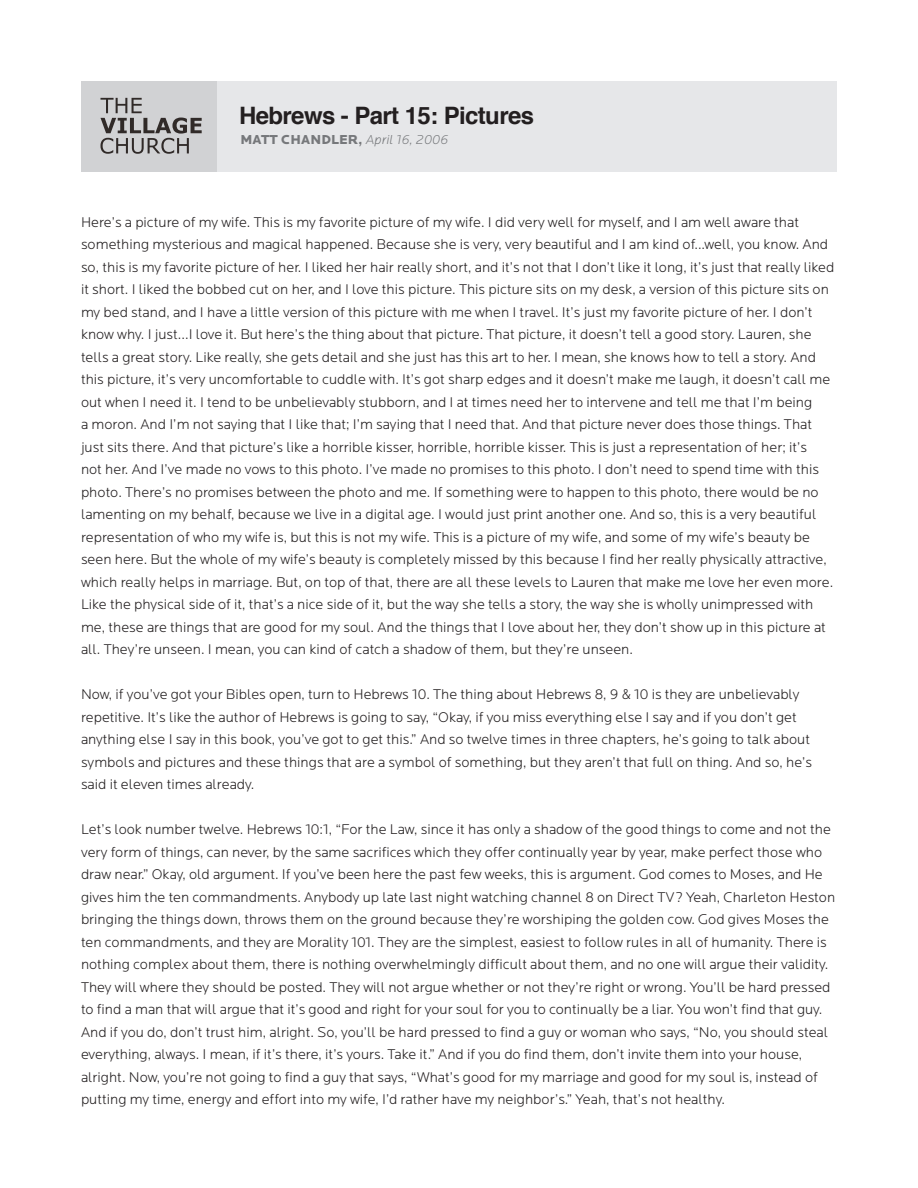
<style>
.page{position:relative;width:918px;height:1188px;background:#fff}
.page>*{position:absolute;margin:0;border:0;box-sizing:border-box;transform-origin:0 0}
.t1{font:700 24px "Helvetica";letter-spacing:-.025em;color:#231f20}
.t2{font:300 14.7px/22.5px "Locator";color:#231f20}
.t3{font:900 13.5px "Locator";letter-spacing:.01em;color:#76787b}
.s1{font-weight:700}
.s2{font-weight:300;font-style:italic}
</style>
<div class="page">
<div style="left:81px;top:81px;width:756px;height:90px;background:#e6e7e9"></div>
<div style="left:81px;top:81px;width:135px;height:90px;background:#d1d2d4"></div>
<svg style="left:100px;top:98px;width:102px;height:56px"></svg>
<p class="t1" style="left:239px;top:96px;width:297px">Hebrews - Part 15: Pictures</p>
<p class="t3" style="left:240px;top:131px;width:209px">MATT CHANDLER<span class="s1">,</span> <span class="s2">April 16, 2006</span></p>
<p class="t2" style="left:81px;top:211px;width:755px">Here’s a picture of my wife. This is my favorite picture of my wife. I did very well for myself, and I am well aware that something mysterious and magical happened. Because she is very, very beautiful and I am kind of...well, you know. And so, this is my favorite picture of her. I liked her hair really short, and it’s not that I don’t like it long, it’s just that really liked it short. I liked the bobbed cut on her, and I love this picture. This picture sits on my desk, a version of this picture sits on my bed stand, and I have a little version of this picture with me when I travel. It’s just my favorite picture of her. I don’t know why. I just...I love it. But here’s the thing about that picture. That picture, it doesn’t tell a good story. Lauren, she tells a great story. Like really, she gets detail and she just has this art to her. I mean, she knows how to tell a story. And this picture, it’s very uncomfortable to cuddle with. It’s got sharp edges and it doesn’t make me laugh, it doesn’t call me out when I need it. I tend to be unbelievably stubborn, and I at times need her to intervene and tell me that I’m being<br>a moron. And I’m not saying that I like that; I’m saying that I need that. And that picture never does those things. That just sits there. And that picture’s like a horrible kisser, horrible, horrible kisser. This is just a representation of her; it’s<br>not her. And I’ve made no vows to this photo. I’ve made no promises to this photo. I don’t need to spend time with this photo. There’s no promises between the photo and me. If something were to happen to this photo, there would be no lamenting on my behalf, because we live in a digital age. I would just print another one. And so, this is a very beautiful representation of who my wife is, but this is not my wife. This is a picture of my wife, and some of my wife’s beauty be seen here. But the whole of my wife’s beauty is completely missed by this because I find her really physically attractive, which really helps in marriage. But, on top of that, there are all these levels to Lauren that make me love her even more.<br>Like the physical side of it, that’s a nice side of it, but the way she tells a story, the way she is wholly unimpressed with me, these are things that are good for my soul. And the things that I love about her, they don’t show up in this picture at all. They’re unseen. I mean, you can kind of catch a shadow of them, but they’re unseen.</p>
<p class="t2" style="left:81px;top:684px;width:733px">Now, if you’ve got your Bibles open, turn to Hebrews 10. The thing about Hebrews 8, 9 &amp; 10 is they are unbelievably repetitive. It’s like the author of Hebrews is going to say, “Okay, if you miss everything else I say and if you don’t get anything else I say in this book, you’ve got to get this.” And so twelve times in three chapters, he’s going to talk about symbols and pictures and these things that are a symbol of something, but they aren’t that full on thing. And so, he’s said it eleven times already.</p>
<p class="t2" style="left:81px;top:819px;width:756px">Let’s look number twelve. Hebrews 10:1, “For the Law, since it has only a shadow of the good things to come and not the very form of things, can never, by the same sacrifices which they offer continually year by year, make perfect those who draw near.” Okay, old argument. If you’ve been here the past few weeks, this is argument. God comes to Moses, and He gives him the ten commandments. Anybody up late last night watching channel 8 on Direct TV? Yeah, Charleton Heston bringing the things down, throws them on the ground because they’re worshiping the golden cow. God gives Moses the ten commandments, and they are Morality 101. They are the simplest, easiest to follow rules in all of humanity. There is nothing complex about them, there is nothing overwhelmingly difficult about them, and no one will argue their validity.<br>They will where they should be posted. They will not argue whether or not they’re right or wrong. You’ll be hard pressed to find a man that will argue that it’s good and right for your soul for you to continually be a liar. You won’t find that guy.<br>And if you do, don’t trust him, alright. So, you’ll be hard pressed to find a guy or woman who says, “No, you should steal everything, always. I mean, if it’s there, it’s yours. Take it.” And if you do find them, don’t invite them into your house, alright. Now, you’re not going to find a guy that says, “What’s good for my marriage and good for my soul is, instead of putting my time, energy and effort into my wife, I’d rather have my neighbor’s.” Yeah, that’s not healthy.</p>
</div>
